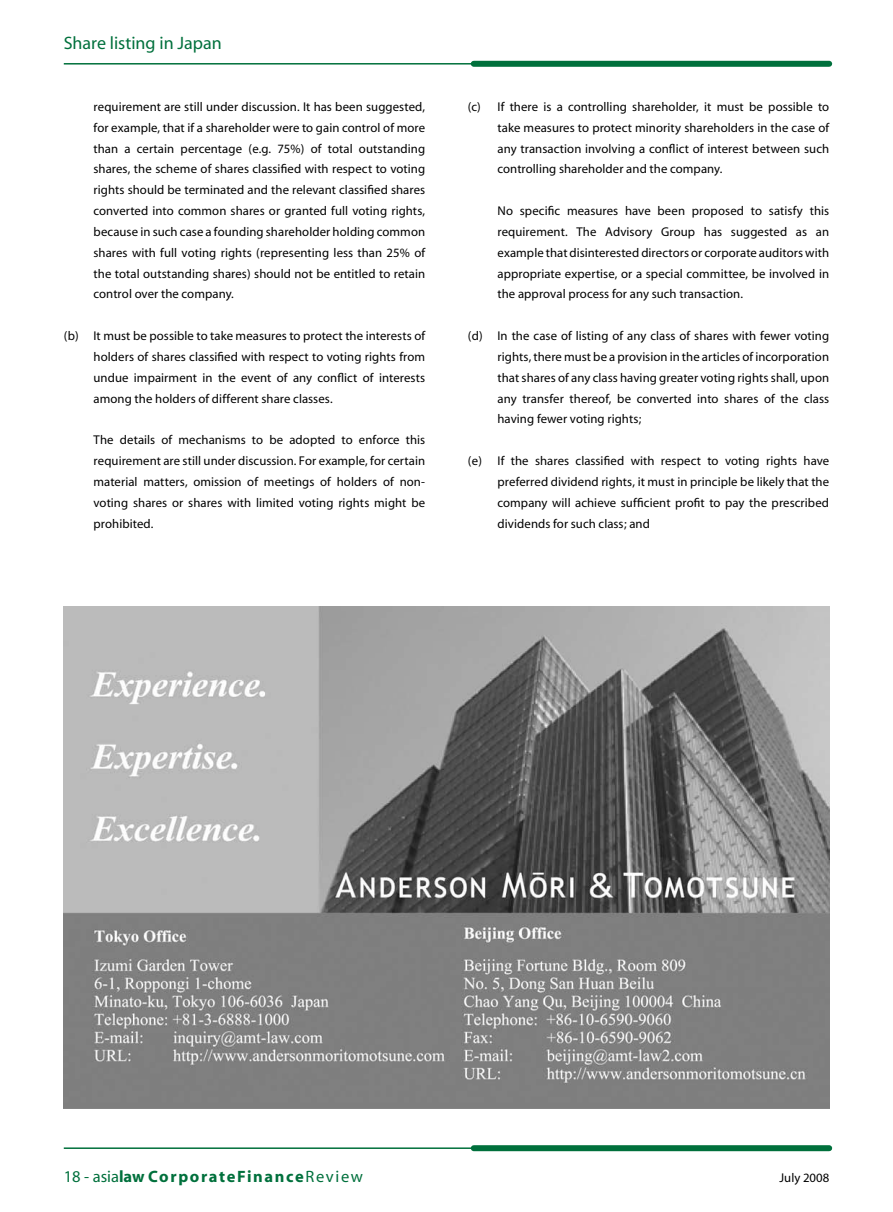
<style>
.page{position:relative;width:893px;height:1212px;background:#fff}
.page>*{position:absolute;margin:0;border:0;box-sizing:border-box;transform-origin:0 0}
.t1{font:18px "Myriad";color:#00703c}
.t2{font:700 16.5px "Myriad";letter-spacing:.1em;color:#00703c}
.t3{font:12.75px/20.9px "Myriad";letter-spacing:.005em;color:#000;text-align:justify}
.s1{font-weight:400}
</style>
<div class="page">
<hr style="left:64px;top:63px;width:460px;height:2px;background:#00703c">
<hr style="left:64px;top:1147px;width:460px;height:2px;background:#00703c">
<div style="left:474px;top:61px;width:355px;height:6px;background:#00703c"></div>
<div style="left:474px;top:1145px;width:355px;height:6px;background:#00703c"></div>
<img style="left:64px;top:606px;width:765px;height:502px">
<h1 class="t1" style="left:64px;top:34px;width:159px">Share listing in Japan</h1>
<p class="t3" style="left:94px;top:97px;width:333px">requirement are still under discussion. It has been suggested, for example, that if a shareholder were to gain control of more than a certain percentage (e.g. 75%) of total outstanding shares, the scheme of shares classified with respect to voting rights should be terminated and the relevant classified shares converted into common shares or granted full voting rights, because in such case a founding shareholder holding common shares with full voting rights (representing less than 25% of the total outstanding shares) should not be entitled to retain control over the company.</p>
<p class="t3" style="left:94px;top:326px;width:333px;text-indent:-30px">(b) It must be possible to take measures to protect the interests of holders of shares classified with respect to voting rights from undue impairment in the event of any conflict of interests among the holders of different share classes.</p>
<p class="t3" style="left:94px;top:430px;width:333px">The details of mechanisms to be adopted to enforce this requirement are still under discussion. For example, for certain material matters, omission of meetings of holders of non&shy;voting shares or shares with limited voting rights might be prohibited.</p>
<p class="t3" style="left:497px;top:97px;width:333px;text-indent:-30px">(c) If there is a controlling shareholder, it must be possible to take measures to protect minority shareholders in the case of any transaction involving a conflict of interest between such controlling shareholder and the company.</p>
<p class="t3" style="left:497px;top:201px;width:333px">No specific measures have been proposed to satisfy this requirement. The Advisory Group has suggested as an example that disinterested directors or corporate auditors with appropriate expertise, or a special committee, be involved in the approval process for any such transaction.</p>
<p class="t3" style="left:497px;top:326px;width:333px;text-indent:-30px">(d) In the case of listing of any class of shares with fewer voting rights, there must be a provision in the articles of incorporation that shares of any class having greater voting rights shall, upon any transfer thereof, be converted into shares of the class having fewer voting rights;</p>
<p class="t3" style="left:497px;top:451px;width:333px;text-indent:-30px">(e) If the shares classified with respect to voting rights have preferred dividend rights, it must in principle be likely that the company will achieve sufficient profit to pay the prescribed dividends for such class; and</p>
<p class="t2" style="left:64px;top:1168px;width:301px"><span class="s1">18 - asia</span>law CorporateFinance<span class="s1">Review</span></p>
<p class="t3" style="left:780px;top:1168px;width:51px">July 2008</p>
</div>
